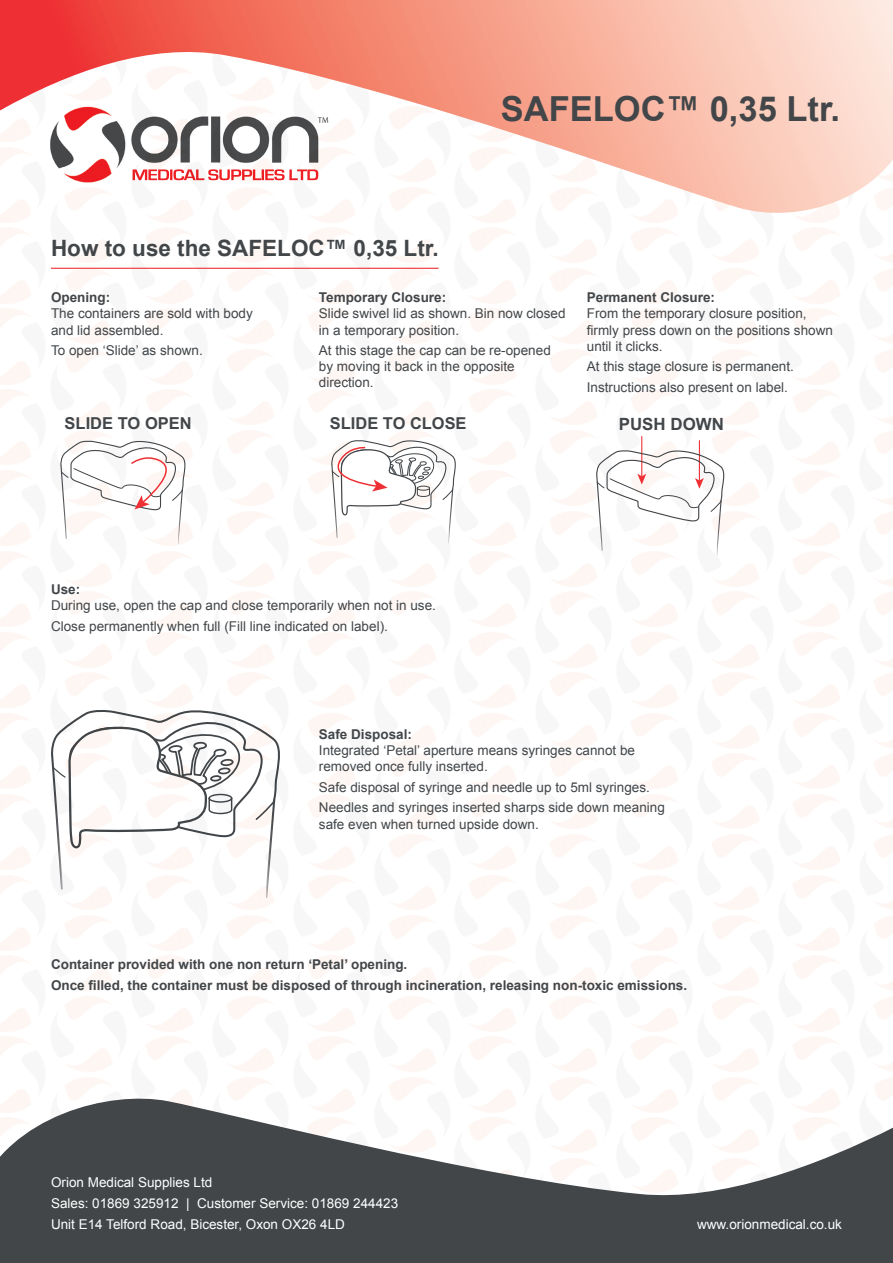
<style>
.page{position:relative;width:893px;height:1263px;background:#fff}
.page>*{position:absolute;margin:0;border:0;box-sizing:border-box;transform-origin:0 0}
.t1{font:700 34.5px "Arial";color:#424649}
.t2{font:700 22.5px "Arial";color:#424649}
.t3{font:700 16.95px "Arial";color:#424649}
.t4{font:700 16.5px "Arial";color:#424649}
.t5{font:13.5px/16.2px "Arial";color:#424649}
.t6{font:700 13.5px "Arial";color:#424649}
.t7{font:13.5px "Arial";color:#fff}
.s1{font-weight:700}
</style>
<div class="page">
<img style="left:230px;top:897px;width:44px;height:13px">
<svg style="left:0;top:1047px;width:893px;height:216px;fill:#424649"></svg>
<svg style="left:0;top:0;width:893px;height:216px"></svg>
<img style="left:49px;top:102px;width:285px;height:84px">
<hr style="left:51px;top:268px;width:388px;height:1px;background:#ee3034">
<svg style="left:60px;top:440px;width:128px;height:104px"></svg>
<svg style="left:330px;top:417px;width:128px;height:126px"></svg>
<hr style="left:641px;top:436px;width:1px;height:41px;background:#ee3034">
<hr style="left:699px;top:441px;width:1px;height:40px;background:#ee3034">
<svg style="left:596px;top:449px;width:128px;height:106px"></svg>
<svg style="left:51px;top:710px;width:229px;height:187px"></svg>
<p class="t2" style="left:51px;top:233px;width:389px">How to use the SAFELOC™ 0,35 Ltr.</p>
<p class="t1" style="left:501px;top:85px;width:341px">SAFELOC™ 0,35 Ltr.</p>
<p class="t5" style="left:51px;top:289px;width:203px"><span class="s1">Opening:<br></span>The containers are sold with body and lid assembled.</p>
<p class="t5" style="left:51px;top:342px;width:153px">To open ‘Slide’ as shown.</p>
<p class="t5" style="left:319px;top:289px;width:248px"><span class="s1">Temporary Closure:<br></span>Slide swivel lid as shown. Bin now closed in a temporary position.</p>
<p class="t5" style="left:319px;top:342px;width:233px">At this stage the cap can be re-opened by moving it back in the opposite direction.</p>
<p class="t5" style="left:587px;top:289px;width:248px"><span class="s1">Permanent Closure:<br></span>From the temporary closure position, firmly press down on the positions shown until it clicks.</p>
<p class="t5" style="left:587px;top:359px;width:209px">At this stage closure is permanent.</p>
<p class="t5" style="left:587px;top:379px;width:203px">Instructions also present on label.</p>
<p class="t4" style="left:65px;top:413px;width:129px">SLIDE TO OPEN</p>
<p class="t4" style="left:330px;top:413px;width:138px">SLIDE TO CLOSE</p>
<p class="t3" style="left:619px;top:413px;width:107px">PUSH DOWN</p>
<p class="t5" style="left:51px;top:581px;width:386px"><span class="s1">Use:<br></span>During use, open the cap and close temporarily when not in use.</p>
<p class="t5" style="left:51px;top:618px;width:338px">Close permanently when full (Fill line indicated on label).</p>
<p class="t5" style="left:319px;top:726px;width:318px"><span class="s1">Safe Disposal:<br></span>Integrated ‘Petal’ aperture means syringes cannot be removed once fully inserted.</p>
<p class="t5" style="left:319px;top:779px;width:332px">Safe disposal of syringe and needle up to 5ml syringes.</p>
<p class="t5" style="left:319px;top:800px;width:347px">Needles and syringes inserted sharps side down meaning safe even when turned upside down.</p>
<p class="t6" style="left:51px;top:956px;width:358px">Container provided with one non return ‘Petal’ opening.</p>
<p class="t6" style="left:51px;top:976px;width:638px">Once filled, the container must be disposed of through incineration, releasing non-toxic emissions.</p>
<p class="t7" style="left:51px;top:1173px;width:163px">Orion Medical Supplies Ltd</p>
<p class="t7" style="left:51px;top:1194px;width:349px">Sales: 01869 325912 | Customer Service: 01869 244423</p>
<p class="t7" style="left:51px;top:1215px;width:295px">Unit E14 Telford Road, Bicester, Oxon OX26 4LD</p>
<p class="t7" style="left:697px;top:1215px;width:146px">www.orionmedical.co.uk</p>
</div>
